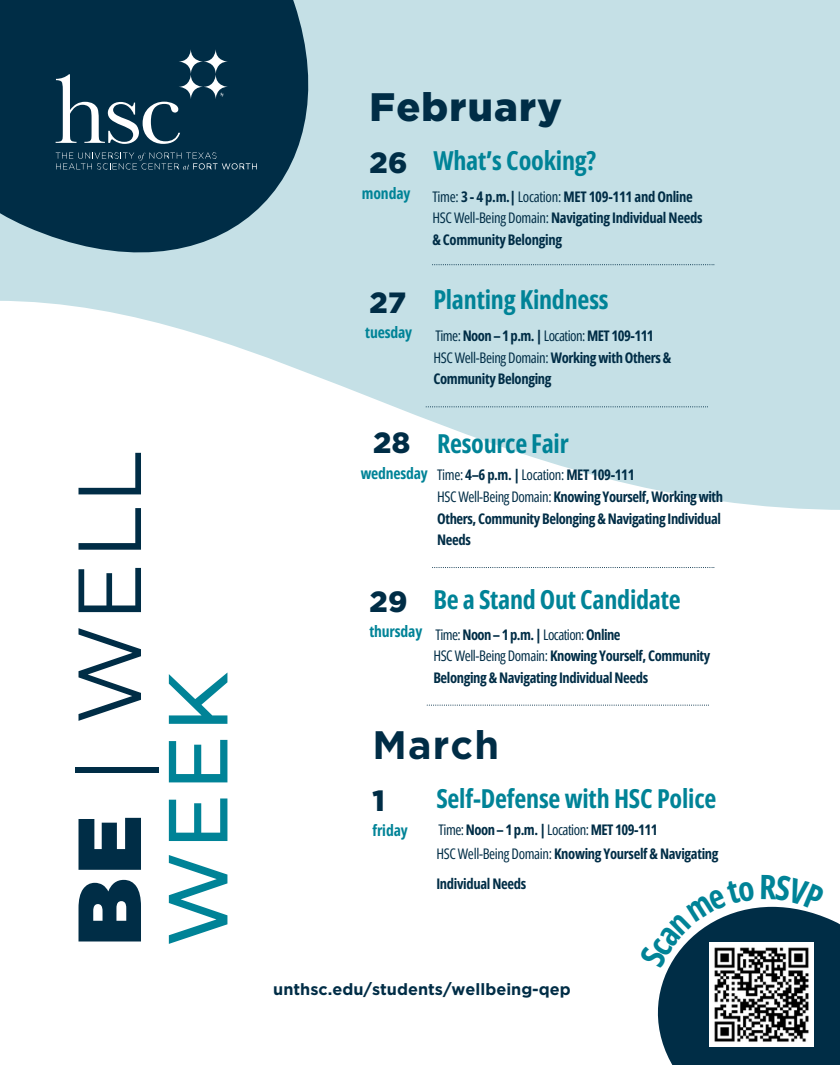
<style>
.page{position:relative;width:840px;height:1065px;background:#fff}
.page>*{position:absolute;margin:0;border:0;box-sizing:border-box;transform-origin:0 0}
.t1{font:89.25px "Montserrat";color:#002d46}
.t2{font:500 83.75px "Montserrat";color:#008397}
.t3{font:900 39.62px "Gotham";letter-spacing:.03em;color:#002d46}
.t4{font:700 39.62px "Gotham";letter-spacing:.03em;color:#002d46}
.t5{font:900 29.25px "Gotham";letter-spacing:.015em;color:#002d46}
.t6{font:700 26.12px "Open Sans Condensed";letter-spacing:-.01em;color:#008397}
.t7{font:700 16.25px "Gotham";color:#002d46}
.t8{font:700 15.62px "Open Sans Condensed";letter-spacing:-.01em;color:#008397}
.t9{font:700 14.62px/21.5px "Open Sans Condensed";letter-spacing:-.025em;color:#002d46}
.s1{font-weight:900}
.s2{font-weight:400}
</style>
<div class="page">
<svg style="left:99px;top:0;width:741px;height:510px;fill:#c5e0e6"></svg>
<svg style="left:0;top:0;width:354px;height:310px;background:#527788"></svg>
<svg style="left:56px;top:152px;width:201px;height:18px;background:#1b4359"></svg>
<svg style="left:56px;top:74px;width:124px;height:70px"></svg>
<svg style="left:178px;top:49px;width:25px;height:25px"></svg>
<svg style="left:203px;top:49px;width:25px;height:25px"></svg>
<svg style="left:178px;top:74px;width:25px;height:25px"></svg>
<svg style="left:203px;top:74px;width:25px;height:25px"></svg>
<svg style="left:220px;top:93px;width:4px;height:3px"></svg>
<svg style="left:432px;top:264px;width:282px;height:1px"></svg>
<svg style="left:426px;top:406px;width:282px;height:1px"></svg>
<svg style="left:432px;top:567px;width:282px;height:1px"></svg>
<svg style="left:427px;top:705px;width:282px;height:1px"></svg>
<svg style="left:657px;top:906px;width:183px;height:159px"></svg>
<p class="t1" style="left:55px;top:947px;width:496px;rotate:-90deg"><span class="s1">BE</span> | WELL</p>
<h2 class="t2" style="left:146px;top:947px;width:276px;rotate:-90deg">WEEK</h2>
<h3 class="t3" style="left:369px;top:83px;width:194px">February</h3>
<p class="t5" style="left:369px;top:145px;width:40px">26</p>
<h6 class="t8" style="left:362px;top:182px;width:50px">monday</h6>
<h5 class="t6" style="left:433px;top:142px;width:164px">What’s Cooking?</h5>
<p class="t9" style="left:432px;top:185px;width:262px"><span class="s2">Time:</span> 3 - 4 p.m.| <span class="s2">Location:</span> MET 109-111 and Online</p>
<p class="t9" style="left:432px;top:207px;width:272px"><span class="s2">HSC Well-Being Domain:</span> Navigating Individual Needs &amp; Community Belonging</p>
<p class="t5" style="left:369px;top:285px;width:38px">27</p>
<h6 class="t8" style="left:365px;top:321px;width:49px">tuesday</h6>
<h5 class="t6" style="left:433px;top:281px;width:177px">Planting Kindness</h5>
<p class="t9" style="left:436px;top:325px;width:220px"><span class="s2">Time:</span>Noon–1p.m. | <span class="s2">Location:</span>MET109-111</p>
<p class="t9" style="left:433px;top:346px;width:240px"><span class="s2">HSC Well-Being Domain:</span> Workingwith Others&amp;<br>Community Belonging</p>
<p class="t5" style="left:373px;top:425px;width:39px">28</p>
<h6 class="t8" style="left:361px;top:462px;width:69px">wednesday</h6>
<h5 class="t6" style="left:437px;top:425px;width:133px">Resource Fair</h5>
<p class="t9" style="left:437px;top:464px;width:199px"><span class="s2">Time:</span> 4–6 p.m. | <span class="s2">Location:</span> MET 109-111</p>
<p class="t9" style="left:437px;top:486px;width:287px"><span class="s2">HSC Well-Being Domain:</span> Knowing Yourself,Workingwith<br>Others, CommunityBelonging&amp;Navigating Individual<br>Needs</p>
<h3 class="t5" style="left:369px;top:584px;width:40px">29</h3>
<p class="t8" style="left:369px;top:621px;width:54px">thursday</p>
<h5 class="t6" style="left:433px;top:581px;width:249px">Be a Stand Out Candidate</h5>
<h6 class="t9" style="left:435px;top:623px;width:186px"><span class="s2">Time:</span>Noon–1p.m. |<span class="s2">Location:</span>Online</h6>
<p class="t9" style="left:433px;top:645px;width:279px"><span class="s2">HSC Well-Being Domain:</span> Knowing Yourself, Community<br>Belonging&amp;Navigating IndividualNeeds</p>
<p class="t4" style="left:372px;top:721px;width:128px">March</p>
<p class="t5" style="left:372px;top:783px;width:14px">1</p>
<h6 class="t8" style="left:372px;top:819px;width:37px">friday</h6>
<h5 class="t6" style="left:436px;top:780px;width:282px">Self-Defense with HSC Police</h5>
<p class="t9" style="left:439px;top:818px;width:221px"><span class="s2">Time:</span>Noon–1p.m. | <span class="s2">Location:</span>MET109-111</p>
<p class="t9" style="left:436px;top:838px;width:284px;line-height:29.8px"><span class="s2">HSC Well-Being Domain:</span> Knowing Yourself &amp; Navigating<br>Individual Needs</p>
<h1 class="t7" style="left:273px;top:980px;width:299px">unthsc.edu/students/wellbeing-qep</h1>
</div>
